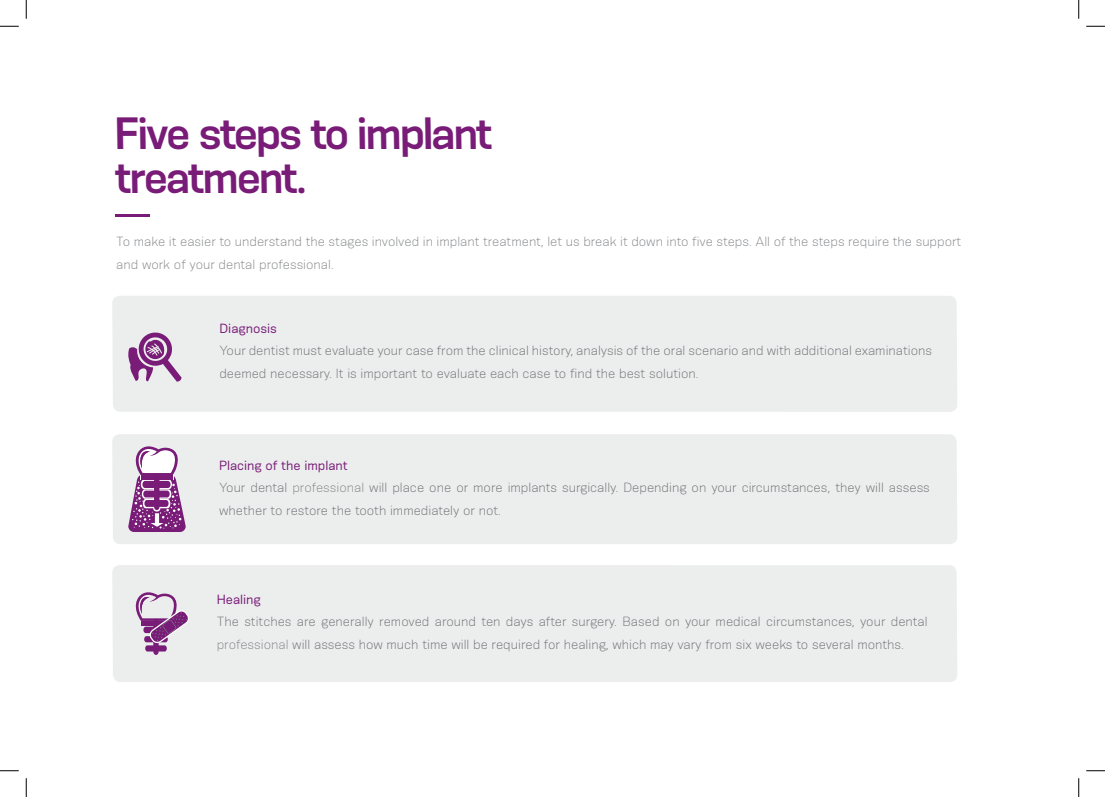
<style>
.page{position:relative;width:1105px;height:797px;background:#fff}
.page>*{position:absolute;margin:0;border:0;box-sizing:border-box;transform-origin:0 0}
.Titulo_gra_roxo{font:600 42.5px "Konsens";color:#781c78}
.Texto_limpo{font:300 12.5px/22.5px "Konsens";color:#6c6d70}
.Texto_limpo-2{font:300 12.5px/22.5px "Konsens";color:#808285}
.Texto_limpo-3{font:12.5px "Konsens";color:#781c78}
.s1{color:#808285}
</style>
<div class="page">
<hr style="left:115px;top:214px;width:35px;height:3px;background:#781c78">
<div style="left:112px;top:296px;width:845px;height:116px;background:#eceded"></div>
<svg style="left:128px;top:331px;width:54px;height:50px;background:#b992ba"></svg>
<div style="left:112px;top:565px;width:845px;height:117px;background:#eceded"></div>
<svg style="left:135px;top:592px;width:56px;height:63px;background:#c5a9c6"></svg>
<div style="left:112px;top:434px;width:845px;height:110px;background:#eceded"></div>
<svg style="left:128px;top:446px;width:58px;height:86px"></svg>
<svg style="left:0;top:25px;width:19px;height:2px"></svg>
<svg style="left:1086px;top:25px;width:19px;height:2px"></svg>
<svg style="left:0;top:770px;width:19px;height:1px"></svg>
<svg style="left:1086px;top:770px;width:19px;height:1px"></svg>
<svg style="left:25px;top:0;width:2px;height:19px"></svg>
<svg style="left:25px;top:778px;width:2px;height:19px"></svg>
<svg style="left:1078px;top:0;width:1px;height:19px"></svg>
<svg style="left:1078px;top:778px;width:1px;height:19px"></svg>
<p class="Titulo_gra_roxo" style="left:115px;top:106px;width:381px">Five steps to implant</p>
<p class="Titulo_gra_roxo" style="left:115px;top:150px;width:194px">treatment.</p>
<p class="Texto_limpo-2" style="left:116px;top:230px;width:846px">To make it easier to understand the stages involved in implant treatment, let us break it down into five steps. All of the steps require the support and work of your dental professional.</p>
<p class="Texto_limpo-3" style="left:219px;top:320px;width:59px">Diagnosis</p>
<p class="Texto_limpo" style="left:219px;top:339px;width:714px">Your dentist must evaluate your case from the clinical history, analysis of the oral scenario and with additional examinations deemed necessary. It is important to evaluate each case to find the best solution.</p>
<p class="Texto_limpo-3" style="left:219px;top:457px;width:130px">Placing of the implant</p>
<p class="Texto_limpo" style="left:219px;top:476px;width:712px">Your dental <span class="s1">professional</span> will place one or more implants surgically. Depending on your circumstances, they will assess whether to restore the tooth immediately or not.</p>
<p class="Texto_limpo-3" style="left:217px;top:591px;width:46px">Healing</p>
<p class="Texto_limpo" style="left:217px;top:610px;width:712px">The stitches are generally removed around ten days after surgery. Based on your medical circumstances, your dental <span class="s1">professional</span> will assess how much time will be required for healing, which may vary from six weeks to several months.</p>
</div>
